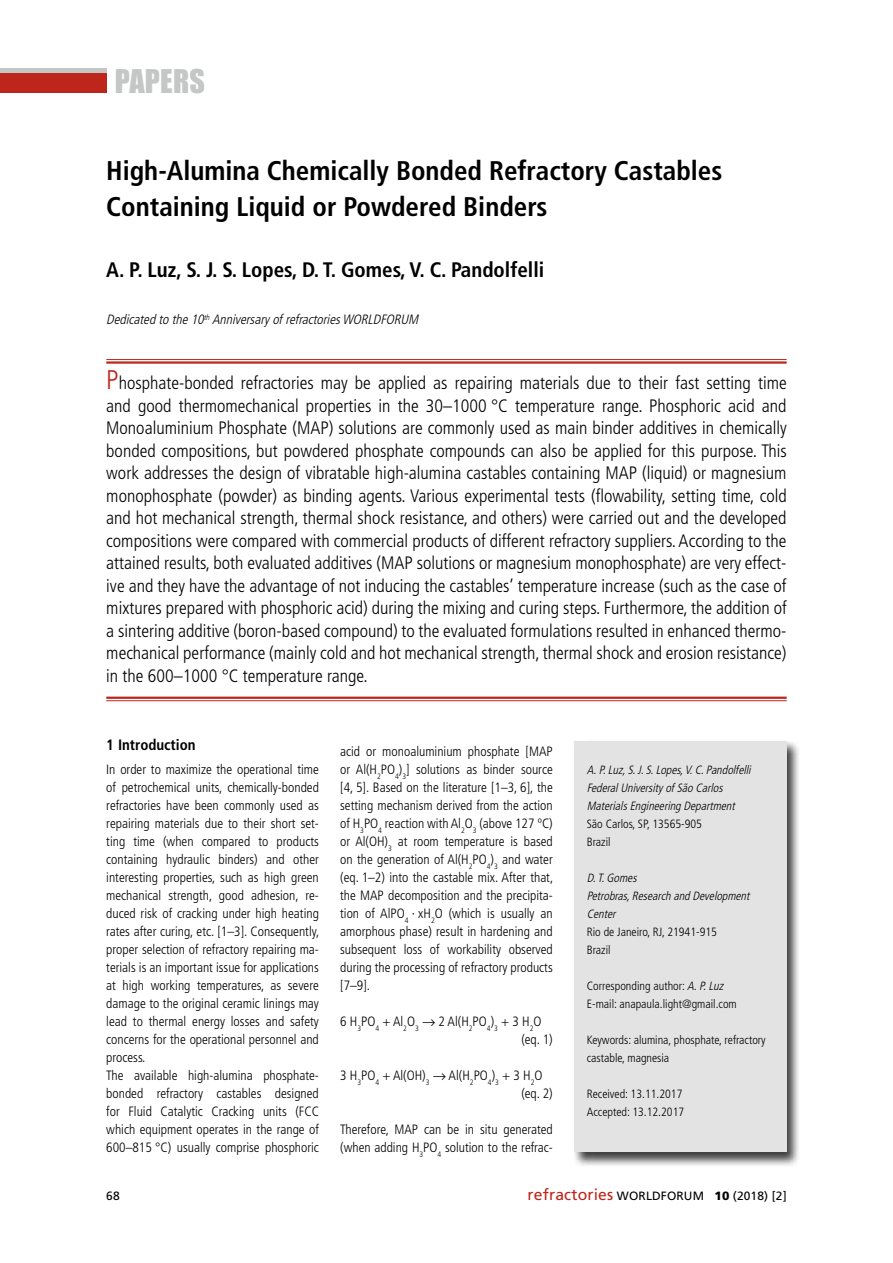
<style>
.page{position:relative;width:893px;height:1263px;background:#fff}
.page>*{position:absolute;margin:0;border:0;box-sizing:border-box;transform-origin:0 0}
.t1{font:30px "Impact";letter-spacing:.01em;color:#c5c6c6}
.t2{font:700 condensed 27px/36px "Frutiger";color:#000}
.t3{font:700 condensed 21px "Frutiger";color:#000}
.t4{font:300 condensed 18px/22.5px "Frutiger";color:#000;text-align:justify}
.t5{font:700 condensed 15px "Frutiger";color:#000}
.t6{font:300 condensed 13.5px/18px "Frutiger";color:#000}
.t7{font:italic 300 condensed 13.5px "Frutiger";color:#000}
.t8{font:300 condensed 12px/18px "Frutiger";color:#000}
.t9{font:italic 300 condensed 12px/18px "Frutiger";color:#000}
.t10{font:12px "Frutiger";letter-spacing:.01em;color:#000}
.s1{font-size:27px;color:#be251b}
.s2{font-style:italic}
.s3{font-size:15.75px;color:#be251b}
.s4{font-weight:900}
</style>
<div class="page">
<div style="left:0;top:68px;width:106px;height:5px;background:#c5c6c6"></div>
<div style="left:0;top:73px;width:106px;height:20px;background:#be251b"></div>
<hr style="left:106px;top:359px;width:681px;height:1px;background:#be251b">
<hr style="left:106px;top:361px;width:681px;height:3px;background:#be251b">
<hr style="left:106px;top:697px;width:681px;height:2px;background:#be251b">
<hr style="left:106px;top:700px;width:681px;height:1px;background:#be251b">
<div style="left:572px;top:740px;width:229px;height:427px;background:#000;opacity:.75"></div>
<div style="left:574px;top:741px;width:213px;height:411px;background:#e3e3e3"></div>
<h1 class="t1" style="left:115px;top:62px;width:92px">PAPERS</h1>
<h2 class="t2" style="left:106px;top:153px;width:618px">High-Alumina Chemically Bonded Refractory Castables<br>Containing Liquid or Powdered Binders</h2>
<h3 class="t3" style="left:106px;top:257px;width:439px">A. P. Luz, S. J. S. Lopes, D. T. Gomes, V. C. Pandolfelli</h3>
<p class="t7" style="left:106px;top:312px;width:317px">Dedicated to the10<sup>th</sup> AnniversaryofrefractoriesWORLDFORUM</p>
<p class="t4" style="left:106px;top:372px;width:682px"><span class="s1">P</span>hosphate-bonded refractories may be applied as repairing materials due to their fast setting time and good thermomechanical properties in the 30–1000 °C temperature range. Phosphoric acid and Monoaluminium Phosphate (MAP) solutions are commonly used as main binder additives in chemically bonded compositions, but powdered phosphate compounds can also be applied for this purpose. This work addresses the design of vibratable high-alumina castables containing MAP (liquid) or magnesium monophosphate (powder) as binding agents. Various experimental tests (flowability, setting time, cold and hot mechanical strength, thermal shock resistance, and others) were carried out and the developed compositions were compared with commercial products of different refractory suppliers. According to the attained results, both evaluated additives (MAP solutions or magnesium monophosphate) are very effect&shy;ive and they have the advantage of not inducing the castables’ temperature increase (such as the case of mixtures prepared with phosphoric acid) during the mixing and curing steps. Furthermore, the addition of a sintering additive (boron-based compound) to the evaluated formulations resulted in enhanced thermo&shy;mechanical performance (mainly cold and hot mechanical strength, thermal shock and erosion resistance) in the 600–1000 °C temperature range.</p>
<p class="t5" style="left:106px;top:736px;width:91px">1 Introduction</p>
<p class="t6" style="left:106px;top:761px;width:215px">In order to maximize the operational time of petrochemical units, chemically-bonded refractories have been commonly used as repairing materials due to their short set&shy;ting time (when compared to products containing hydraulic binders) and other interesting properties, such as high green mechanical strength, good adhesion, re&shy;duced risk of cracking under high heating rates after curing, etc. [1–3]. Consequently, proper selection of refractory repairing ma&shy;terials is an important issue for applications at high working temperatures, as severe damage to the original ceramic linings may lead to thermal energy losses and safety concerns for the operational personnel and process.<br>The available high-alumina phosphate&shy;bonded refractory castables designed for Fluid Catalytic Cracking units (FCC which equipment operates in the range of 600–815 °C) usually comprise phosphoric</p>
<p class="t9" style="left:587px;top:761px;width:168px">A.P.Luz,S.J.S.Lopes,V.C.Pandolfelli<br>FederalUniversityofSão Carlos<br>MaterialsEngineeringDepartment</p>
<p class="t6" style="left:340px;top:743px;width:215px;text-align:justify">acid or monoaluminium phosphate [MAP or Al(H<sub>2</sub>PO<sub>4</sub>)<sub>3</sub>] solutions as binder source [4, 5]. Based on the literature [1–3, 6], the setting mechanism derived from the action of H<sub>3</sub>PO<sub>4</sub> reaction with Al<sub>2</sub>O<sub>3</sub> (above 127 ºC) or Al(OH)<sub>3</sub> at room temperature is based on the generation of Al(H<sub>2</sub>PO<sub>4</sub>)<sub>3</sub> and water (eq. 1–2) into the castable mix. After that, the MAP decomposition and the precipita&shy;tion of AlPO<sub>4</sub> · xH<sub>2</sub>O (which is usually an amorphous phase) result in hardening and subsequent loss of workability observed during the processing of refractory products [7–9].</p>
<p class="t6" style="left:521px;top:1013px;width:33px;text-indent:-181px">6 H<sub>3</sub>PO<sub>4</sub> + Al<sub>2</sub>O<sub>3</sub> → 2 Al(H<sub>2</sub>PO<sub>4</sub>)<sub>3</sub> + 3 H<sub>2</sub>O (eq. 1)</p>
<p class="t6" style="left:521px;top:1067px;width:33px;text-indent:-181px">3 H<sub>3</sub>PO<sub>4</sub> + Al(OH)<sub>3</sub> → Al(H<sub>2</sub>PO<sub>4</sub>)<sub>3</sub> + 3 H<sub>2</sub>O (eq. 2)</p>
<p class="t6" style="left:340px;top:1121px;width:214px">Therefore, MAP can be in situ generated (when adding H<sub>3</sub>PO<sub>4</sub> solution to the refrac-</p>
<p class="t8" style="left:587px;top:815px;width:117px">São Carlos, SP, 13565-905<br>Brazil</p>
<p class="t9" style="left:587px;top:869px;width:167px">D.T.Gomes<br>Petrobras,ResearchandDevelopment<br>Center</p>
<p class="t8" style="left:587px;top:923px;width:132px">Rio de Janeiro, RJ, 21941-915<br>Brazil</p>
<p class="t8" style="left:587px;top:977px;width:152px">Corresponding author: <span class="s2">A.P.Luz<br></span>E-mail: anapaula.light@gmail.com</p>
<p class="t8" style="left:587px;top:1031px;width:180px">Keywords: alumina, phosphate, refractory castable, magnesia</p>
<p class="t8" style="left:587px;top:1085px;width:99px">Received: 13.11.2017<br>Accepted: 13.12.2017</p>
<p class="t10" style="left:106px;top:1189px;width:15px">68</p>
<p class="t10" style="left:528px;top:1189px;width:261px"><span class="s3">refractories</span> WORLDFORUM <span class="s4">10</span> (2018) [2]</p>
</div>
